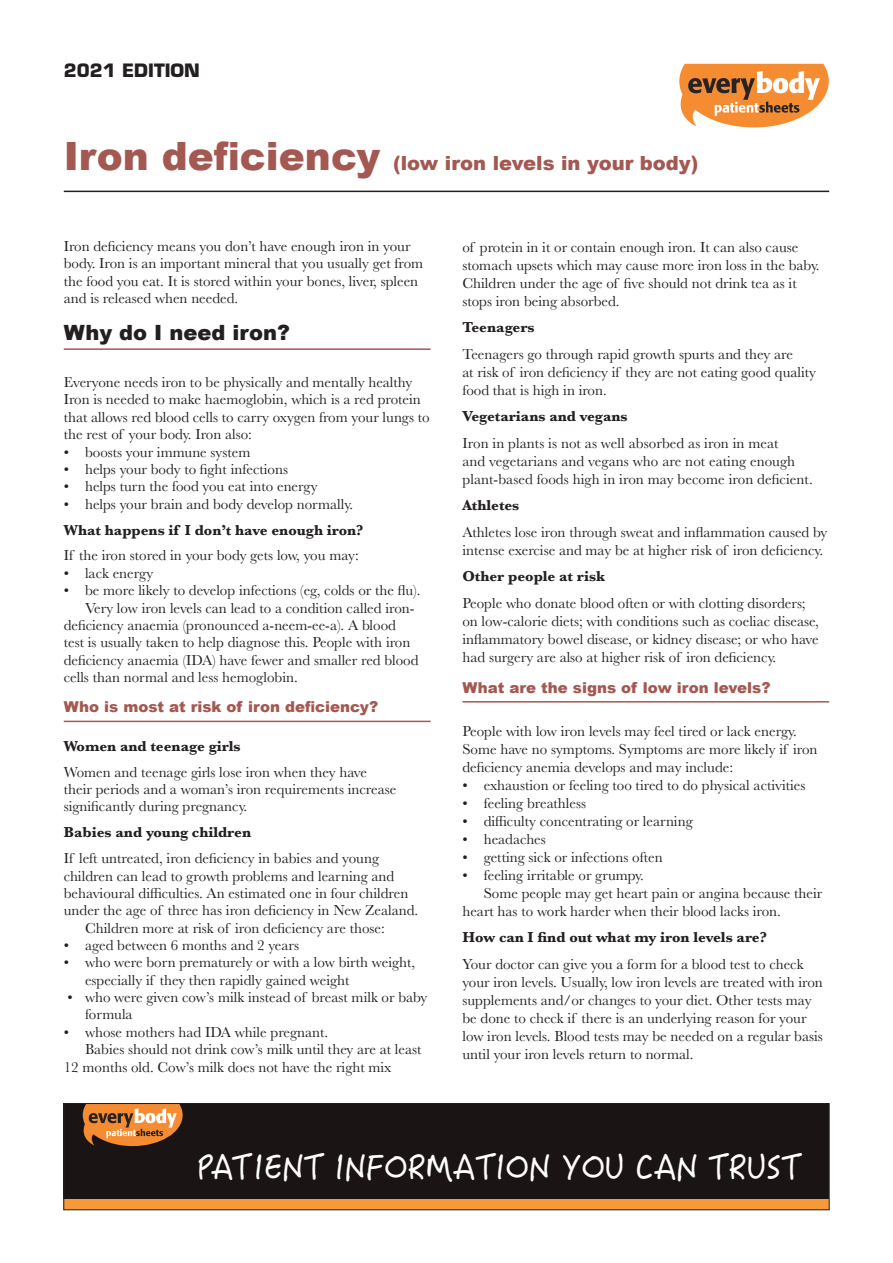
<style>
.page{position:relative;width:893px;height:1263px;background:#fff}
.page>*{position:absolute;margin:0;border:0;box-sizing:border-box;transform-origin:0 0}
.t1{font:32.7px "Hanzi Pen SC W5";color:#fff}
.t2{font:900 21px "Arial";color:#231f20}
.t3{font:900 19.5px "Arial";color:#a45852}
.t4{font:700 18px "Eurostile LT Std";color:#231f20}
.t5{font:15px/18px "Baskerville";color:#231f20}
.t6{font:700 15px "Baskerville";color:#231f20}
.t7{font:900 15px "Arial";color:#a45852}
.s1{font-size:39px}
</style>
<div class="page">
<hr style="left:462px;top:701px;width:367px;height:1px;background:#a45852">
<hr style="left:64px;top:191px;width:765px;height:1px;background:#231f20">
<svg style="left:679px;top:64px;width:150px;height:63px"></svg>
<div style="left:64px;top:1103px;width:765px;height:107px;background:#1a1415"></div>
<div style="left:64px;top:1199px;width:765px;height:11px;background:#f79937"></div>
<svg style="left:83px;top:1105px;width:100px;height:41px"></svg>
<div style="left:64px;top:1103px;width:765px;height:107px;border:1px solid #231f20"></div>
<hr style="left:64px;top:348px;width:367px;height:2px;background:#a45852">
<hr style="left:64px;top:721px;width:367px;height:1px;background:#a45852">
<p class="t4" style="left:64px;top:60px;width:138px">2021 EDITION</p>
<h3 class="t3" style="left:64px;top:149px;width:636px"><span class="s1">Iron deficiency</span> (low iron levels in your body)</h3>
<p class="t5" style="left:64px;top:238px;width:361px;line-height:17.4px">Iron deficiency means you don’t have enough iron in your body. Iron is an important mineral that you usually get from the food you eat. It is stored within your bones, liver, spleen and is released when needed.</p>
<h2 class="t2" style="left:64px;top:317px;width:228px">Why do I need iron?</h2>
<p class="t5" style="left:64px;top:374px;width:367px;line-height:17.4px">Everyone needs iron to be physically and mentally healthy Iron is needed to make haemoglobin, which is a red protein that allows red blood cells to carry oxygen from your lungs to the rest of your body. Iron also:</p>
<p class="t5" style="left:64px;top:443px;width:188px">• boosts your immune system</p>
<p class="t5" style="left:64px;top:460px;width:226px">• helps your body to fight infections</p>
<p class="t5" style="left:64px;top:478px;width:255px">• helps turn the food you eat into energy</p>
<p class="t5" style="left:64px;top:495px;width:291px">• helps your brain and body develop normally.</p>
<p class="t6" style="left:64px;top:519px;width:301px">What happens if I don’t have enough iron?</p>
<p class="t5" style="left:64px;top:547px;width:297px">If the iron stored in your body gets low, you may:</p>
<p class="t5" style="left:64px;top:564px;width:91px">• lack energy</p>
<p class="t5" style="left:64px;top:581px;width:358px">• be more likely to develop infections (eg, colds or the flu).</p>
<p class="t5" style="left:85px;top:599px;width:331px">Very low iron levels can lead to a condition called iron-</p>
<p class="t5" style="left:64px;top:616px;width:334px">deficiency anaemia (pronounced a-neem-ee-a). A blood</p>
<p class="t5" style="left:64px;top:634px;width:348px">test is usually taken to help diagnose this. People with iron</p>
<p class="t5" style="left:64px;top:651px;width:356px">deficiency anaemia (IDA) have fewer and smaller red blood</p>
<p class="t5" style="left:64px;top:668px;width:236px">cells than normal and less hemoglobin.</p>
<p class="t7" style="left:64px;top:696px;width:316px">Who is most at risk of iron deficiency?</p>
<p class="t6" style="left:64px;top:735px;width:178px">Women and teenage girls</p>
<p class="t5" style="left:64px;top:763px;width:334px;line-height:17.4px">Women and teenage girls lose iron when they have their periods and a woman’s iron requirements increase significantly during pregnancy.</p>
<p class="t6" style="left:64px;top:822px;width:189px">Babies and young children</p>
<p class="t5" style="left:64px;top:849px;width:317px">If left untreated, iron deficiency in babies and young</p>
<p class="t5" style="left:64px;top:867px;width:332px">children can lead to growth problems and learning and</p>
<p class="t5" style="left:64px;top:884px;width:346px">behavioural difficulties. An estimated one in four children</p>
<p class="t5" style="left:64px;top:902px;width:356px">under the age of three has iron deficiency in New Zealand.</p>
<p class="t5" style="left:85px;top:919px;width:301px">Children more at risk of iron deficiency are those:</p>
<p class="t5" style="left:64px;top:936px;width:237px">• aged between 6 months and 2 years</p>
<p class="t5" style="left:85px;top:954px;width:332px;line-height:17.4px;text-indent:-21px">• who were born prematurely or with a low birth weight, especially if they then rapidly gained weight</p>
<p class="t5" style="left:85px;top:989px;width:344px;line-height:17.4px;text-indent:-18px">• who were given cow’s milk instead of breast milk or baby formula</p>
<p class="t5" style="left:64px;top:1023px;width:266px">• whose mothers had IDA while pregnant.</p>
<p class="t5" style="left:85px;top:1040px;width:338px">Babies should not drink cow’s milk until they are at least</p>
<p class="t5" style="left:64px;top:1058px;width:329px">12 months old. Cow’s milk does not have the right mix</p>
<p class="t5" style="left:462px;top:238px;width:359px">of protein in it or contain enough iron. It can also cause stomach upsets which may cause more iron loss in the baby.<br>Children under the age of five should not drink tea as it stops iron being absorbed.</p>
<p class="t6" style="left:462px;top:317px;width:74px">Teenagers</p>
<p class="t5" style="left:462px;top:345px;width:355px">Teenagers go through rapid growth spurts and they are<br>at risk of iron deficiency if they are not eating good quality food that is high in iron.</p>
<p class="t6" style="left:462px;top:406px;width:167px">Vegetarians and vegans</p>
<p class="t5" style="left:462px;top:434px;width:352px">Iron in plants is not as well absorbed as iron in meat<br>and vegetarians and vegans who are not eating enough plant-based foods high in iron may become iron deficient.</p>
<p class="t6" style="left:462px;top:495px;width:59px">Athletes</p>
<p class="t5" style="left:462px;top:523px;width:367px">Athletes lose iron through sweat and inflammation caused by intense exercise and may be at higher risk of iron deficiency.</p>
<p class="t6" style="left:462px;top:566px;width:144px">Other people at risk</p>
<p class="t5" style="left:462px;top:594px;width:358px">People who donate blood often or with clotting disorders; on low-calorie diets; with conditions such as coeliac disease, inflammatory bowel disease, or kidney disease; or who have had surgery are also at higher risk of iron deficiency.</p>
<p class="t7" style="left:462px;top:676px;width:310px">What are the signs of low iron levels?</p>
<p class="t5" style="left:462px;top:722px;width:356px">People with low iron levels may feel tired or lack energy.<br>Some have no symptoms. Symptoms are more likely if iron deficiency anemia develops and may include:</p>
<p class="t5" style="left:462px;top:776px;width:345px">• exhaustion or feeling too tired to do physical activities</p>
<p class="t5" style="left:462px;top:794px;width:125px">• feeling breathless</p>
<p class="t5" style="left:462px;top:812px;width:232px">• difficulty concentrating or learning</p>
<p class="t5" style="left:462px;top:830px;width:85px">• headaches</p>
<p class="t5" style="left:462px;top:848px;width:202px">• getting sick or infections often</p>
<p class="t5" style="left:462px;top:866px;width:183px">• feeling irritable or grumpy.</p>
<p class="t5" style="left:484px;top:884px;width:340px">Some people may get heart pain or angina because their</p>
<p class="t5" style="left:462px;top:902px;width:320px">heart has to work harder when their blood lacks iron.</p>
<p class="t6" style="left:462px;top:927px;width:306px">How can I find out what my iron levels are?</p>
<p class="t5" style="left:462px;top:955px;width:362px">Your doctor can give you a form for a blood test to check your iron levels. Usually, low iron levels are treated with iron supplements and/or changes to your diet. Other tests may be done to check if there is an underlying reason for your low iron levels. Blood tests may be needed on a regular basis until your iron levels return to normal.</p>
<h1 class="t1" style="left:197px;top:1146px;width:606px">PATIENT INFORMATION YOU CAN TRUST</h1>
</div>
